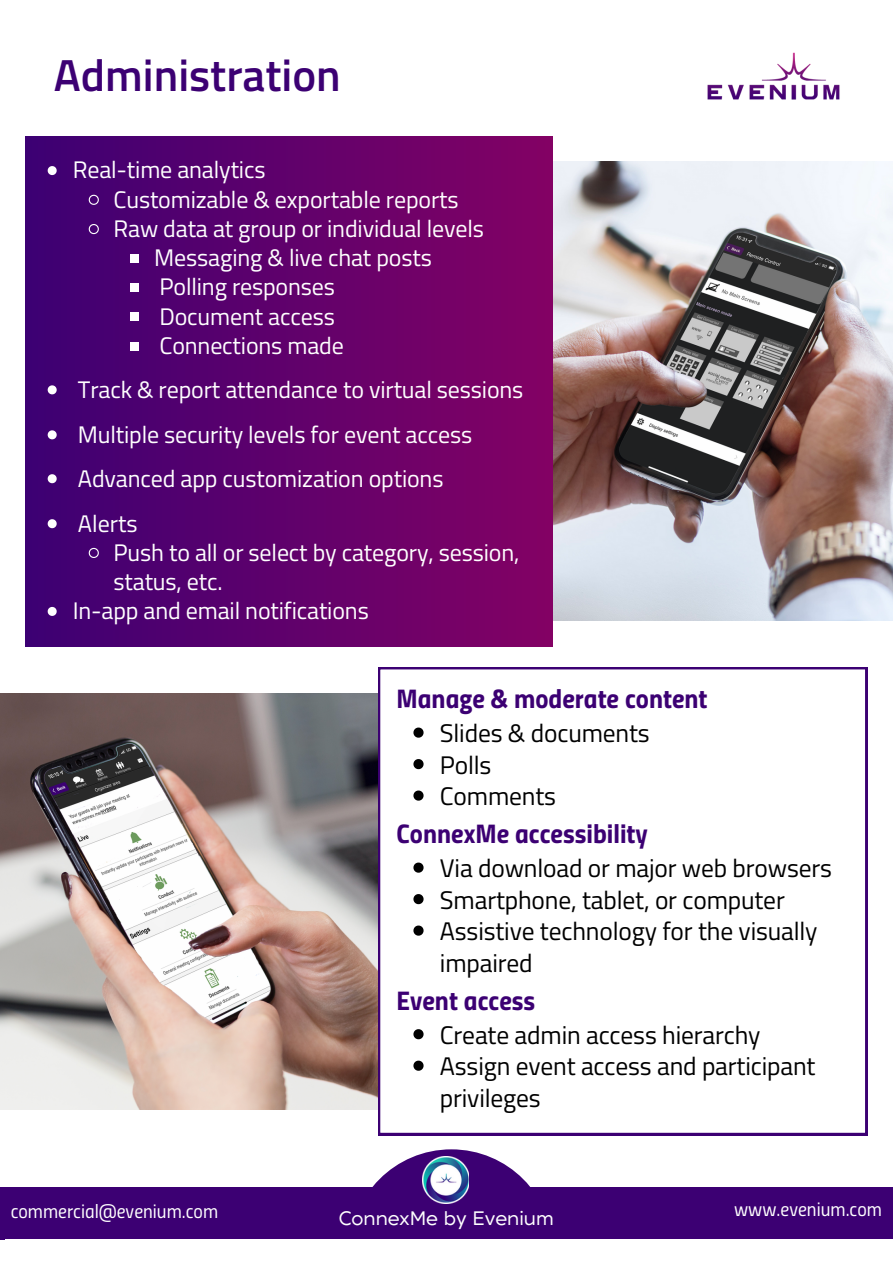
<style>
.page{position:relative;width:893px;height:1264px;background:#fff}
.page>*{position:absolute;margin:0;border:0;box-sizing:border-box;transform-origin:0 0}
.t1{font:600 45px "Titillium";color:#3c0073}
.t2{font:27px "Titillium Bold Upright";color:#3c0073}
.t3{font:25.5px/31.5px "Titillium Web";letter-spacing:-.005em;color:#000}
.t4{font:24px/29.2px "Titillium Web";letter-spacing:-.005em;color:#fff}
.t5{font:19.5px "Titillium Regular Upright";color:#fff}
.t6{font:19.5px "XXII Geom";color:#fff}
</style>
<div class="page">
<div style="left:0;top:1186px;width:892px;height:53px;background:#3c0073"></div>
<svg style="left:350px;top:1149px;width:203px;height:55px;fill:#3c0073"></svg>
<img style="left:422px;top:1156px;width:46px;height:47px">
<img style="left:0;top:693px;width:378px;height:416px">
<img style="left:552px;top:162px;width:340px;height:458px">
<div style="left:25px;top:137px;width:527px;height:510px;background:linear-gradient(to right,#3c0073,#830164)"></div>
<img style="left:707px;top:52px;width:133px;height:48px">
<svg style="left:378px;top:667px;width:489px;height:467px"></svg>
<svg style="left:413px;top:727px;width:10px;height:10px"></svg>
<svg style="left:413px;top:759px;width:10px;height:10px"></svg>
<svg style="left:413px;top:790px;width:10px;height:10px"></svg>
<svg style="left:413px;top:862px;width:10px;height:10px"></svg>
<svg style="left:413px;top:894px;width:10px;height:10px"></svg>
<svg style="left:413px;top:925px;width:10px;height:10px"></svg>
<svg style="left:413px;top:1029px;width:10px;height:10px"></svg>
<svg style="left:413px;top:1060px;width:10px;height:10px"></svg>
<svg style="left:48px;top:166px;width:9px;height:9px"></svg>
<svg style="left:88px;top:194px;width:12px;height:12px"></svg>
<svg style="left:88px;top:223px;width:12px;height:12px"></svg>
<div style="left:130px;top:254px;width:9px;height:9px;background:#fff"></div>
<div style="left:130px;top:283px;width:9px;height:9px;background:#fff"></div>
<div style="left:130px;top:312px;width:9px;height:9px;background:#fff"></div>
<div style="left:130px;top:341px;width:9px;height:9px;background:#fff"></div>
<svg style="left:48px;top:385px;width:9px;height:9px"></svg>
<svg style="left:48px;top:430px;width:9px;height:9px"></svg>
<svg style="left:48px;top:474px;width:9px;height:9px"></svg>
<svg style="left:48px;top:519px;width:9px;height:9px"></svg>
<svg style="left:88px;top:547px;width:12px;height:12px"></svg>
<svg style="left:48px;top:607px;width:9px;height:9px"></svg>
<p class="t1" style="left:54px;top:57px;width:288px">Administration</p>
<p class="t4" style="left:73px;top:155px;width:194px">Real-time analytics</p>
<p class="t4" style="left:113px;top:184px;width:346px">Customizable &amp; exportable reports</p>
<p class="t4" style="left:113px;top:213px;width:372px">Raw data at group or individual levels</p>
<p class="t4" style="left:154px;top:242px;width:279px">Messaging &amp; live chat posts</p>
<p class="t4" style="left:159px;top:272px;width:177px">Polling responses</p>
<p class="t4" style="left:159px;top:301px;width:177px">Document access</p>
<p class="t4" style="left:159px;top:330px;width:186px">Connections made</p>
<p class="t4" style="left:78px;top:374px;width:447px">Track &amp; report attendance to virtual sessions</p>
<p class="t4" style="left:78px;top:419px;width:396px">Multiple security levels for event access</p>
<p class="t4" style="left:78px;top:463px;width:367px">Advanced app customization options</p>
<p class="t4" style="left:78px;top:508px;width:61px">Alerts</p>
<p class="t4" style="left:113px;top:537px;width:407px">Push to all or select by category, session, status, etc.</p>
<p class="t4" style="left:73px;top:595px;width:297px">In-app and email notifications</p>
<p class="t2" style="left:396px;top:687px;width:312px">Manage &amp; moderate content</p>
<p class="t3" style="left:440px;top:717px;width:211px">Slides &amp; documents</p>
<p class="t3" style="left:440px;top:748px;width:53px">Polls</p>
<p class="t3" style="left:440px;top:780px;width:118px">Comments</p>
<p class="t2" style="left:396px;top:822px;width:253px">ConnexMe accessibility</p>
<p class="t3" style="left:440px;top:852px;width:393px">Via download or major web browsers</p>
<p class="t3" style="left:440px;top:883px;width:346px">Smartphone, tablet, or computer</p>
<p class="t3" style="left:440px;top:914px;width:379px">Assistive technology for the visually impaired</p>
<p class="t2" style="left:396px;top:989px;width:140px">Event access</p>
<p class="t3" style="left:440px;top:1018px;width:322px">Create admin access hierarchy</p>
<p class="t3" style="left:440px;top:1049px;width:377px">Assign event access and participant privileges</p>
<p class="t5" style="left:11px;top:1203px;width:209px">commercial@evenium.com</p>
<p class="t6" style="left:339px;top:1209px;width:216px">ConnexMe by Evenium</p>
<p class="t5" style="left:734px;top:1201px;width:149px">www.evenium.com</p>
</div>
